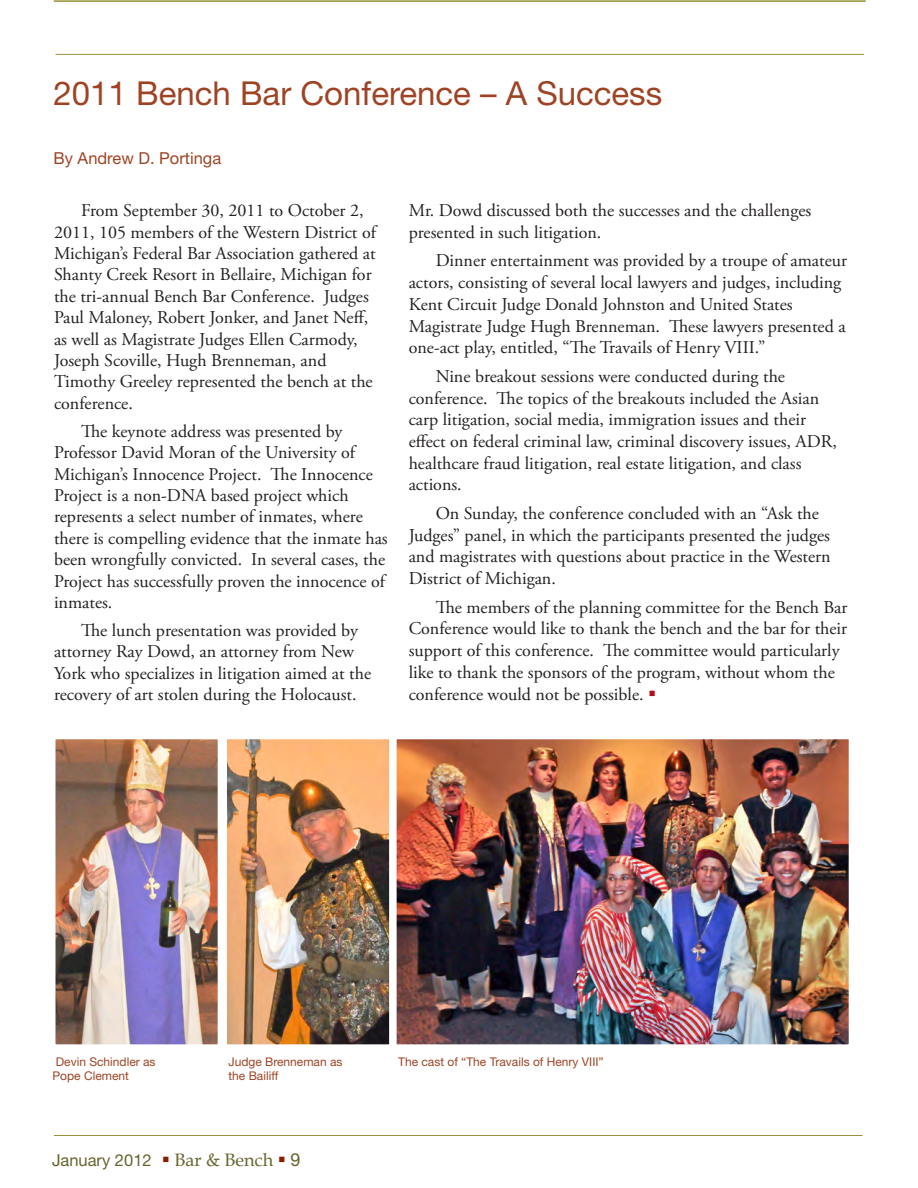
<style>
.page{position:relative;width:918px;height:1188px;background:#fff}
.page>*{position:absolute;margin:0;border:0;box-sizing:border-box;transform-origin:0 0}
.Headline_-BB{font:33px "Helvetica Neue LT Std";color:#9e4425}
.t1{font:18px/21.5px "Adobe Garamond Pro";color:#231f20}
.t2{font:16.5px "Helvetica Neue LT Std";color:#66642e}
.byline{font:16.5px "Helvetica Neue LT Std";color:#9e4425}
.captions{font:12px/14.4px "Helvetica Neue LT Std";color:#9e4425}
.s1{color:#b50e1a}
.s2{color:#891d02}
.s3{font-family:"Book Antiqua";font-size:18px}
.s4{font-size:18px}
</style>
<div class="page">
<hr style="left:54px;top:1135px;width:808px;height:1px;background:#9a9039">
<hr style="left:56px;top:54px;width:808px;height:1px;background:#9a9039">
<hr style="left:54px;top:0;width:812px;height:1px;background:#9a9039">
<hr style="left:54px;top:1px;width:812px;height:1px;background:#9a9039">
<img style="left:56px;top:740px;width:161px;height:303px">
<div style="left:52px;top:736px;width:169px;height:311px;border:3px solid #fff"></div>
<img style="left:228px;top:740px;width:160px;height:303px">
<div style="left:224px;top:736px;width:168px;height:311px;border:3px solid #fff"></div>
<img style="left:398px;top:740px;width:450px;height:303px">
<div style="left:394px;top:736px;width:458px;height:311px;border:3px solid #fff"></div>
<p class="Headline_-BB" style="left:54px;top:73px;width:610px">2011 Bench Bar Conference – A Success</p>
<p class="byline" style="left:54px;top:148px;width:169px">By Andrew D. Portinga</p>
<p class="t1" style="left:54px;top:200px;width:323px;text-indent:27px">From September 30, 2011 to October 2, 2011, 105 members of the Western District of Michigan’s Federal Bar Association gathered at Shanty Creek Resort in Bellaire, Michigan for the tri-annual Bench Bar Conference. Judges Paul Maloney, Robert Jonker, and Janet Neff, as well as Magistrate Judges Ellen Carmody, Joseph Scoville, Hugh Brenneman, and Timothy Greeley represented the bench at the conference.</p>
<p class="t1" style="left:54px;top:421px;width:335px;text-indent:27px">The keynote address was presented by Professor David Moran of the University of Michigan’s Innocence Project. The Innocence Project is a non-DNA based project which represents a select number of inmates, where there is compelling evidence that the inmate has been wrongfully convicted. In several cases, the Project has successfully proven the innocence of inmates.</p>
<p class="t1" style="left:54px;top:620px;width:319px;text-indent:27px">The lunch presentation was provided by attorney Ray Dowd, an attorney from New York who specializes in litigation aimed at the recovery of art stolen during the Holocaust.</p>
<p class="t1" style="left:409px;top:200px;width:404px">Mr. Dowd discussed both the successes and the challenges presented in such litigation.</p>
<p class="t1" style="left:409px;top:250px;width:440px;text-indent:27px">Dinner entertainment was provided by a troupe of amateur actors, consisting of several local lawyers and judges, including Kent Circuit Judge Donald Johnston and United States Magistrate Judge Hugh Brenneman. These lawyers presented a one-act play, entitled, “The Travails of Henry VIII.”</p>
<p class="t1" style="left:409px;top:366px;width:430px;text-indent:27px">Nine breakout sessions were conducted during the conference. The topics of the breakouts included the Asian carp litigation, social media, immigration issues and their effect on federal criminal law, criminal discovery issues, ADR, healthcare fraud litigation, real estate litigation, and class actions.</p>
<p class="t1" style="left:409px;top:503px;width:424px;text-indent:27px">On Sunday, the conference concluded with an “Ask the Judges” panel, in which the participants presented the judges and magistrates with questions about practice in the Western District of Michigan.</p>
<p class="t1" style="left:409px;top:597px;width:440px;line-height:21.9px;text-indent:27px">The members of the planning committee for the Bench Bar Conference would like to thank the bench and the bar for their support of this conference. The committee would particularly like to thank the sponsors of the program, without whom the conference would not be possible. <span class="s1">▪</span></p>
<p class="captions" style="left:53px;top:1054px;width:105px">Devin Schindler as<br>Pope Clement</p>
<p class="captions" style="left:228px;top:1054px;width:116px">Judge Brenneman as</p>
<p class="captions" style="left:398px;top:1054px;width:207px">The cast of “The Travails of Henry VIII”</p>
<p class="captions" style="left:228px;top:1068px;width:51px">the Bailiff</p>
<p class="t2" style="left:52px;top:1150px;width:250px">January 2012 <span class="s2">▪</span> <span class="s3">Bar &amp; Bench</span> <span class="s2">▪</span> <span class="s4">9</span></p>
</div>
